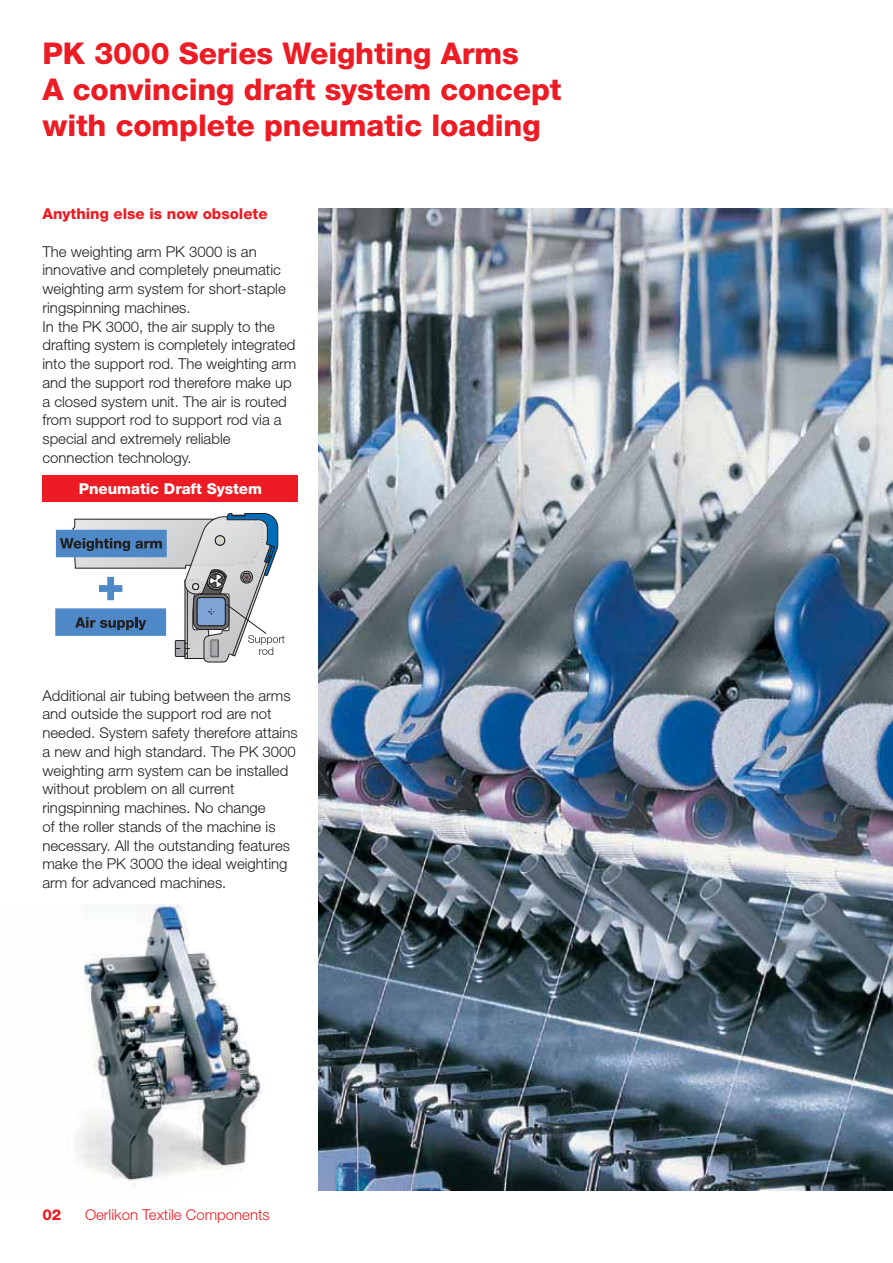
<style>
.page{position:relative;width:893px;height:1263px;background:#fff}
.page>*{position:absolute;margin:0;border:0;box-sizing:border-box;transform-origin:0 0}
.t1{font:800 30px/36px "Helvetica Neue LT";letter-spacing:-.005em;color:#ed1c24}
.t2{font:300 15px/18.8px "Helvetica Neue LT";color:#231f20}
.t3{font:800 15px "Helvetica Neue LT";color:#ed1c24}
.t4{font:300 15px "Helvetica Neue LT";color:#ed1c24}
.t5{font:800 15px "Helvetica Neue LT";color:#fff}
</style>
<div class="page">
<img style="left:319px;top:208px;width:574px;height:982px">
<div style="left:43px;top:475px;width:255px;height:27px;background:#ed1c24"></div>
<div style="left:56px;top:530px;width:111px;height:27px;border:2px solid #4e88c7"></div>
<div style="left:55px;top:608px;width:111px;height:28px;border:2px solid #4e88c7"></div>
<svg style="left:60px;top:513px;width:224px;height:150px"></svg>
<img style="left:76px;top:904px;width:186px;height:281px">
<h1 class="t1" style="left:42px;top:38px;width:521px">PK 3000 Series Weighting Arms<br>A convincing draft system concept with complete pneumatic loading</h1>
<p class="t3" style="left:42px;top:208px;width:227px">Anything else is now obsolete</p>
<p class="t2" style="left:42px;top:243px;width:255px">The weighting arm PK 3000 is an innovative and completely pneumatic weighting arm system for short-staple ringspinning machines.<br>In the PK 3000, the air supply to the drafting system is completely integrated into the support rod. The weighting arm and the support rod therefore make up a closed system unit. The air is routed from support rod to support rod via a special and extremely reliable connection technology.</p>
<p class="t5" style="left:79px;top:484px;width:185px">Pneumatic Draft System</p>
<p class="t2" style="left:42px;top:687px;width:257px">Additional air tubing between the arms and outside the support rod are not needed. System safety therefore attains a new and high standard. The PK 3000 weighting arm system can be installed without problem on all current ringspinning machines. No change<br>of the roller stands of the machine is necessary. All the outstanding features make the PK 3000 the ideal weighting arm for advanced machines.</p>
<p class="t3" style="left:42px;top:1210px;width:20px">02</p>
<p class="t4" style="left:85px;top:1210px;width:186px">Oerlikon Textile Components</p>
</div>
